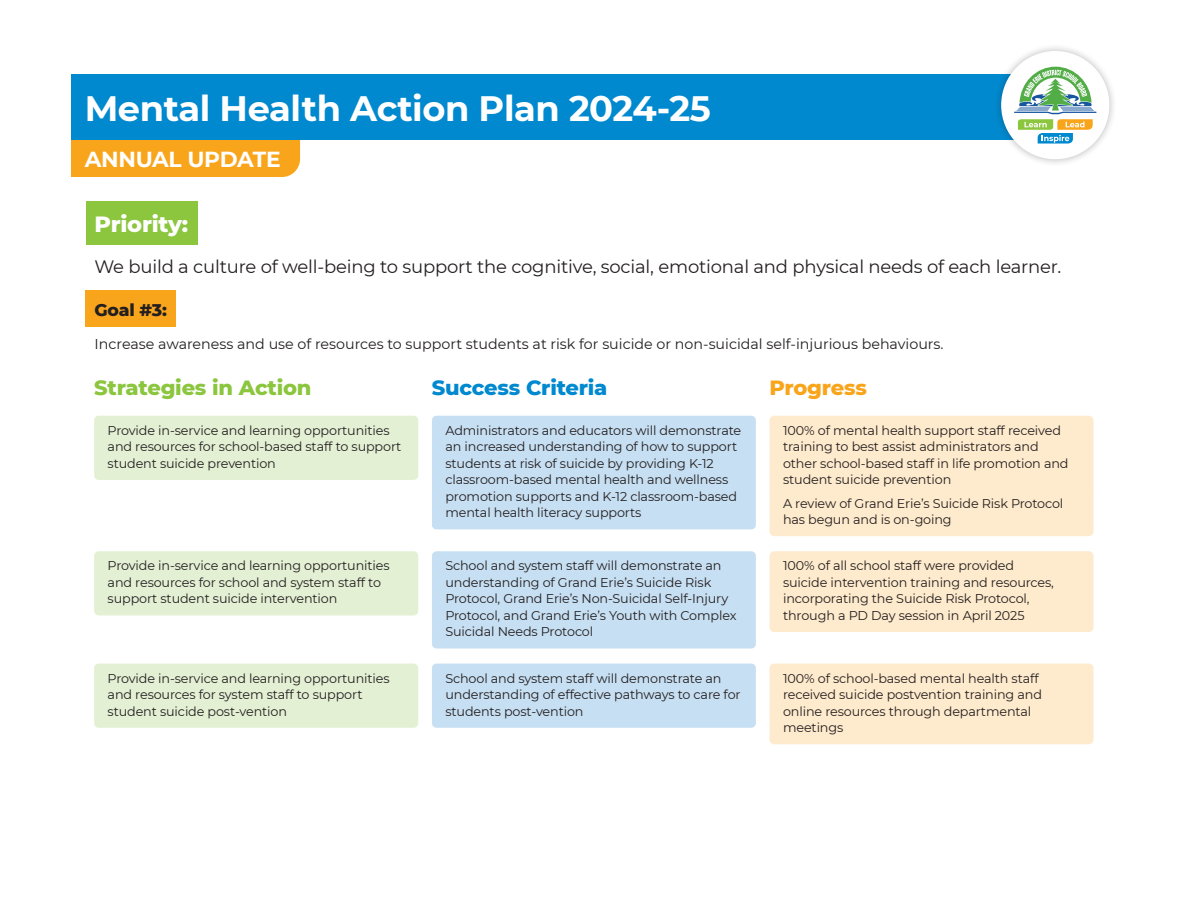
<style>
.page{position:relative;width:1188px;height:918px;background:#fff}
.page>*{position:absolute;margin:0;border:0;box-sizing:border-box;transform-origin:0 0}
.t1{font:700 35.25px "Montserrat";letter-spacing:-.01em;color:#fff}
.PRIORITY_-_Box_-_Green{font:800 22.5px "Montserrat";letter-spacing:-.01em;color:#fff}
.t2{font:700 21.75px "Montserrat";letter-spacing:-.01em;color:#fff}
.Strategies_in_Action_-_Green_Header{font:800 21px "Montserrat";letter-spacing:-.01em;color:#8bc63e}
.Success_Criteria_-_Blue_Header{font:800 21px "Montserrat";letter-spacing:-.01em;color:#0089cf}
.Progress_-_Orange_Header{font:800 21px "Montserrat";letter-spacing:-.01em;color:#f9a51b}
.PRIORITY_-_Copy{font:18px "Montserrat";letter-spacing:-.01em;color:#231f20}
.GOAL_-_box{font:800 17.25px "Montserrat";color:#231f20}
.Goal_-_Copy{font:14.25px "Montserrat";color:#231f20}
.Strategies_copy_blue_NEW{font:12.75px/16.5px "Montserrat";letter-spacing:-.01em;color:#231f20}
.Strategies_copy_orange_NEW{font:12.75px/16.5px "Montserrat";letter-spacing:-.01em;color:#231f20}
.Strategies_copy_green_NEW{font:12.75px/16.5px "Montserrat";letter-spacing:-.01em;color:#231f20}
</style>
<div class="page">
<div style="left:71px;top:111px;width:229px;height:66px;background:#f9a51b;border-radius:18px"></div>
<div style="left:71px;top:74px;width:984px;height:66px;background:#0089cf"></div>
<div style="left:993px;top:43px;width:124px;height:124px;background:#231f20;opacity:.3"></div>
<div style="left:1002px;top:52px;width:106px;height:106px;background:#fff;border-radius:50%"></div>
<div style="left:1001px;top:51px;width:108px;height:108px;border:2px solid #fff;border-radius:50%"></div>
<svg style="left:1014px;top:67px;width:83px;height:77px"></svg>
<div style="left:86px;top:201px;width:111px;height:43px;background:#8bc63e"></div>
<div style="left:86px;top:290px;width:90px;height:37px;background:#f9a51b"></div>
<div style="left:94px;top:416px;width:324px;height:64px;background:#e4f0d4;border-radius:5px"></div>
<div style="left:432px;top:416px;width:324px;height:113px;background:#c7dff2;border-radius:5px"></div>
<div style="left:770px;top:416px;width:323px;height:80px;background:#feeacc;border-radius:5px"></div>
<div style="left:770px;top:488px;width:323px;height:48px;background:#feeacc;border-radius:5px"></div>
<div style="left:94px;top:551px;width:324px;height:64px;background:#e4f0d4;border-radius:5px"></div>
<div style="left:432px;top:551px;width:324px;height:97px;background:#c7dff2;border-radius:5px"></div>
<div style="left:770px;top:551px;width:323px;height:81px;background:#feeacc;border-radius:5px"></div>
<div style="left:94px;top:664px;width:324px;height:64px;background:#e4f0d4;border-radius:5px"></div>
<div style="left:432px;top:664px;width:324px;height:64px;background:#c7dff2;border-radius:5px"></div>
<div style="left:770px;top:664px;width:323px;height:80px;background:#feeacc;border-radius:5px"></div>
<h1 class="t1" style="left:85px;top:83px;width:628px">Mental Health Action Plan 2024-25</h1>
<h3 class="t2" style="left:85px;top:143px;width:197px">ANNUAL UPDATE</h3>
<p class="PRIORITY_-_Box_-_Green" style="left:94px;top:207px;width:95px">Priority:</p>
<p class="PRIORITY_-_Copy" style="left:94px;top:254px;width:968px">We build a culture of well-being to support the cognitive, social, emotional and physical needs of each learner.</p>
<p class="GOAL_-_box" style="left:94px;top:297px;width:74px">Goal #3:</p>
<p class="Goal_-_Copy" style="left:94px;top:334px;width:851px">Increase awareness and use of resources to support students at risk for suicide or non-suicidal self-injurious behaviours.</p>
<p class="Strategies_in_Action_-_Green_Header" style="left:94px;top:372px;width:219px">Strategies in Action</p>
<p class="Success_Criteria_-_Blue_Header" style="left:432px;top:372px;width:177px">Success Criteria</p>
<p class="Progress_-_Orange_Header" style="left:769px;top:372px;width:99px">Progress</p>
<p class="Strategies_copy_green_NEW" style="left:108px;top:422px;width:295px">Provide in-service and learning opportunities and resources for school-based staff to support student suicide prevention</p>
<p class="Strategies_copy_blue_NEW" style="left:445px;top:422px;width:297px">Administrators and educators will demonstrate an increased understanding of how to support students at risk of suicide by providing K-12 classroom-based mental health and wellness promotion supports and K-12 classroom-based mental health literacy supports</p>
<p class="Strategies_copy_orange_NEW" style="left:783px;top:422px;width:287px">100% of mental health support staff received training to best assist administrators and other school-based staff in life promotion and student suicide prevention</p>
<p class="Strategies_copy_orange_NEW" style="left:783px;top:494px;width:282px">A review of Grand Erie’s Suicide Risk Protocol has begun and is on-going</p>
<p class="Strategies_copy_green_NEW" style="left:108px;top:557px;width:284px">Provide in-service and learning opportunities and resources for school and system staff to support student suicide intervention</p>
<p class="Strategies_copy_blue_NEW" style="left:445px;top:557px;width:293px">School and system staff will demonstrate an understanding of Grand Erie’s Suicide Risk Protocol, Grand Erie’s Non-Suicidal Self-Injury Protocol, and Grand Erie’s Youth with Complex Suicidal Needs Protocol</p>
<p class="Strategies_copy_orange_NEW" style="left:783px;top:557px;width:272px">100% of all school staff were provided suicide intervention training and resources, incorporating the Suicide Risk Protocol, through a PD Day session in April 2025</p>
<p class="Strategies_copy_green_NEW" style="left:108px;top:669px;width:284px">Provide in-service and learning opportunities and resources for system staff to support student suicide post-vention</p>
<p class="Strategies_copy_blue_NEW" style="left:445px;top:669px;width:297px">School and system staff will demonstrate an understanding of effective pathways to care for students post-vention</p>
<p class="Strategies_copy_orange_NEW" style="left:783px;top:669px;width:260px">100% of school-based mental health staff received suicide postvention training and online resources through departmental meetings</p>
</div>
